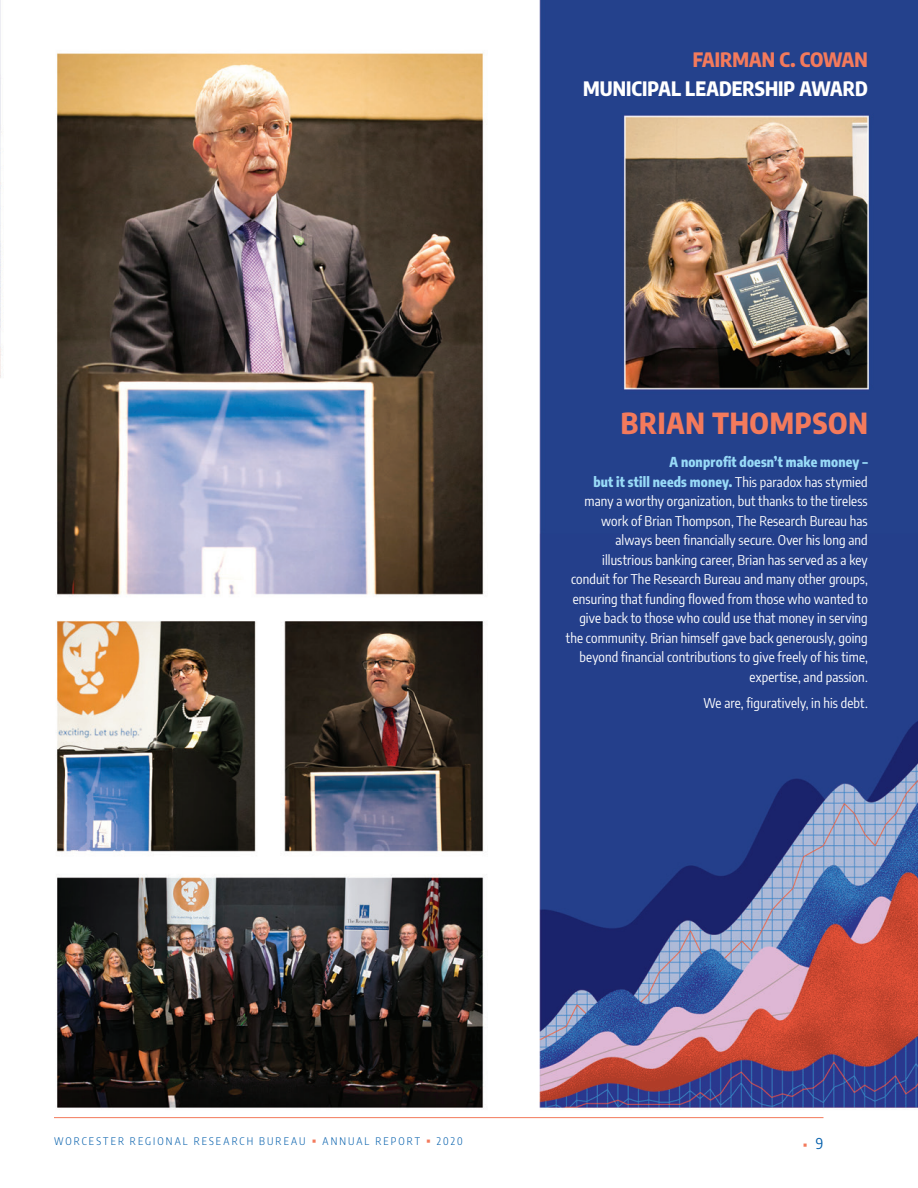
<style>
.page{position:relative;width:918px;height:1188px;background:#fff}
.page>*{position:absolute;margin:0;border:0;box-sizing:border-box;transform-origin:0 0}
.Subhead{font:800 28.5px "Encode Sans Condensed";letter-spacing:.03em;color:#f37a5c}
.Subhead-2{font:800 19.5px/28.5px "Encode Sans Condensed";letter-spacing:.005em;color:#fff;text-align:right}
.t1{font:15px "Encode Sans Condensed";color:#015dab}
.Body{font:13.5px/19.5px "Encode Sans Condensed";letter-spacing:.01em;color:#fff;text-align:right}
.t2{font:300 10.5px "Encode Sans Condensed";letter-spacing:.2em;color:#015dab}
.s1{color:#f37a5c}
.s2{font-weight:800;color:#98daf7}
</style>
<div class="page">
<img style="left:0;top:0;width:918px;height:1119px">
<hr style="left:54px;top:1117px;width:770px;height:1px;background:#f37a5c">
<p class="Subhead-2" style="left:583px;top:44px;width:286px"><span class="s1">FAIRMAN C. COWAN<br></span>MUNICIPAL LEADERSHIP AWARD</p>
<p class="Subhead" style="left:621px;top:402px;width:248px">BRIAN THOMPSON</p>
<p class="Body" style="left:566px;top:452px;width:303px"><span class="s2">A nonprofit doesn’t make money –<br>but it still needs money.</span> This paradox has stymied many a worthy organization, but thanks to the tireless work of Brian Thompson, The Research Bureau has always been financially secure. Over his long and illustrious banking career, Brian has served as a key conduit for The Research Bureau and many other groups, ensuring that funding flowed from those who wanted to give back to those who could use that money in serving the community. Brian himself gave back generously, going beyond financial contributions to give freely of his time, expertise, and passion.</p>
<p class="Body" style="left:704px;top:693px;width:166px">We are, figuratively, in his debt.</p>
<p class="t2" style="left:54px;top:1134px;width:253px">WORCESTER REGIONAL RESEARCH BUREAU</p>
<p class="t1" style="left:803px;top:1133px;width:22px"><span class="s1">▪</span> 9</p>
<p class="t2" style="left:312px;top:1134px;width:153px"><span class="s1">▪</span> ANNUAL REPORT <span class="s1">▪</span> 2020</p>
</div>
